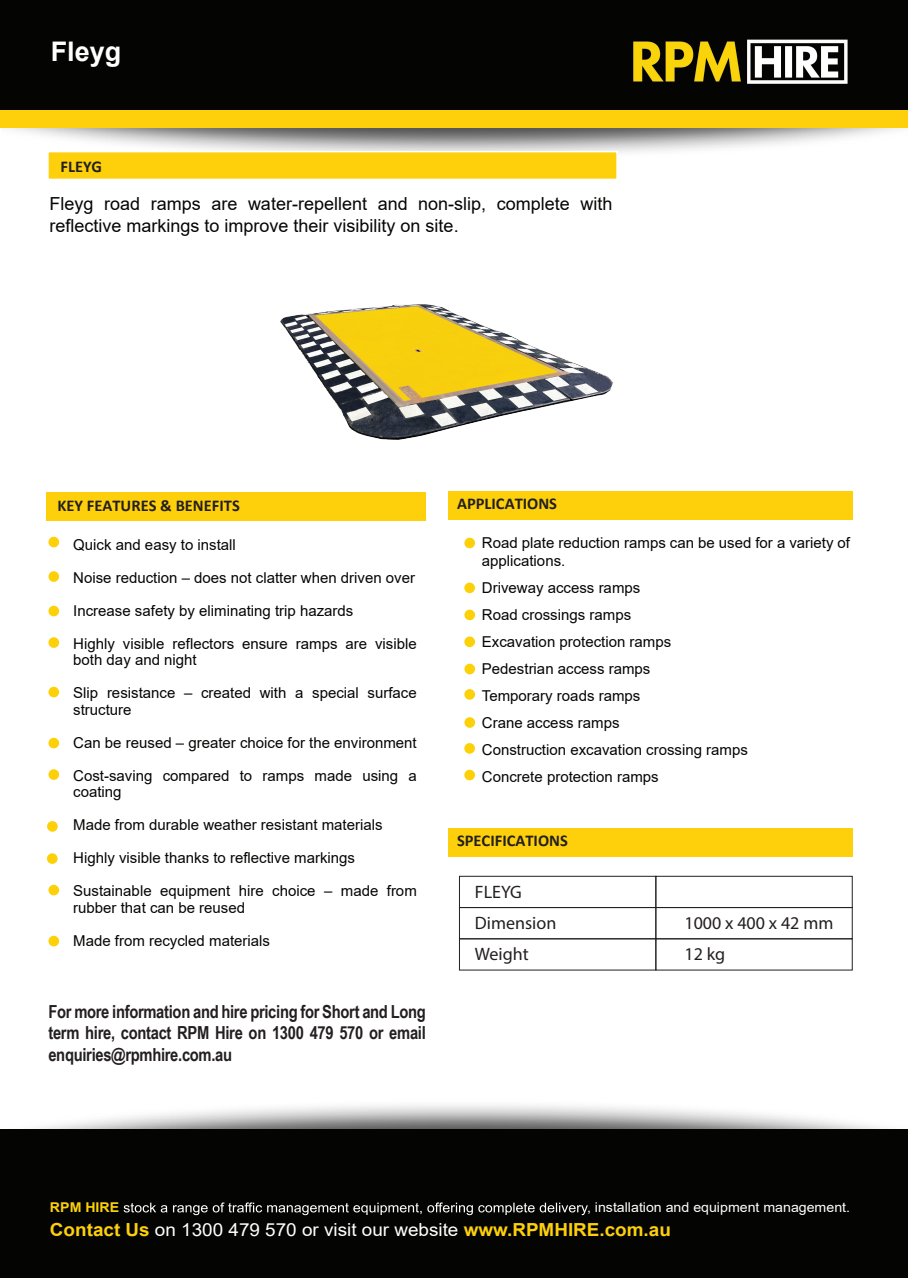
<style>
.page{position:relative;width:908px;height:1278px;background:#fff}
.page>*{position:absolute;margin:0;border:0;box-sizing:border-box;transform-origin:0 0}
.t1{font:700 27px "Arial";color:#fff}
.t2{font:700 18px/21.6px "Arial Narrow";letter-spacing:-.015em;color:#231f20;text-align:justify}
.t3{font:18px/21.6px "Arial";color:#050504}
.t4{font:18px "Arial";color:#fff;scale:1.05 1}
.t5{font:18px/31.3px "Myriad Pro";color:#231f20}
.t6{font:700 16.5px "Calibri";color:#231f20}
.t7{font:15px/27px "Arial";color:#050504}
.t8{font:13.5px "Arial";color:#fff;scale:1.05 1}
.t9{font:700 13.5px "Arial";color:#fdd00b;scale:1.05 1}
.s1{font-weight:700;color:#fdd00b}
</style>
<div class="page">
<img style="left:0;top:1105px;width:907px;height:25px">
<img style="left:9px;top:128px;width:891px;height:25px">
<div style="left:47px;top:492px;width:379px;height:28px;background:#fdd00b"></div>
<div style="left:48px;top:537px;width:11px;height:10px;background:#fdd008;border-radius:50%"></div>
<div style="left:48px;top:571px;width:11px;height:11px;background:#fdd008;border-radius:50%"></div>
<div style="left:48px;top:606px;width:11px;height:10px;background:#fdd008;border-radius:50%"></div>
<div style="left:48px;top:637px;width:11px;height:11px;background:#fdd008;border-radius:50%"></div>
<div style="left:48px;top:687px;width:11px;height:10px;background:#fdd008;border-radius:50%"></div>
<div style="left:48px;top:769px;width:11px;height:11px;background:#fdd008;border-radius:50%"></div>
<div style="left:47px;top:853px;width:11px;height:11px;background:#fdd008;border-radius:50%"></div>
<div style="left:48px;top:885px;width:11px;height:10px;background:#fdd008;border-radius:50%"></div>
<div style="left:48px;top:936px;width:11px;height:10px;background:#fdd008;border-radius:50%"></div>
<div style="left:48px;top:738px;width:11px;height:10px;background:#fdd008;border-radius:50%"></div>
<div style="left:47px;top:821px;width:11px;height:11px;background:#fdd008;border-radius:50%"></div>
<div style="left:464px;top:538px;width:11px;height:10px;background:#fdd008;border-radius:50%"></div>
<div style="left:464px;top:582px;width:11px;height:11px;background:#fdd008;border-radius:50%"></div>
<div style="left:464px;top:610px;width:11px;height:10px;background:#fdd008;border-radius:50%"></div>
<div style="left:464px;top:636px;width:11px;height:11px;background:#fdd008;border-radius:50%"></div>
<div style="left:464px;top:664px;width:11px;height:10px;background:#fdd008;border-radius:50%"></div>
<div style="left:464px;top:689px;width:11px;height:11px;background:#fdd008;border-radius:50%"></div>
<div style="left:464px;top:717px;width:11px;height:11px;background:#fdd008;border-radius:50%"></div>
<div style="left:464px;top:743px;width:11px;height:11px;background:#fdd008;border-radius:50%"></div>
<div style="left:464px;top:770px;width:11px;height:10px;background:#fdd008;border-radius:50%"></div>
<div style="left:47px;top:151px;width:571px;height:29px;background:#fdd00b;border:2px solid #fff"></div>
<div style="left:0;top:0;width:908px;height:121px;background:#040503"></div>
<div style="left:0;top:110px;width:908px;height:18px;background:#fdd00b"></div>
<div style="left:0;top:1130px;width:908px;height:148px;background:#040503"></div>
<svg style="left:124px;top:1202px;width:464px;height:13px"></svg>
<div style="left:448px;top:491px;width:404px;height:28px;background:#fdd00b"></div>
<div style="left:459px;top:876px;width:197px;height:32px;border:1px solid #231f20"></div>
<div style="left:655px;top:876px;width:198px;height:32px;border:1px solid #231f20"></div>
<div style="left:459px;top:907px;width:197px;height:32px;border:1px solid #231f20"></div>
<div style="left:655px;top:907px;width:198px;height:32px;border:1px solid #231f20"></div>
<div style="left:459px;top:938px;width:197px;height:32px;border:1px solid #231f20"></div>
<div style="left:655px;top:938px;width:198px;height:32px;border:1px solid #231f20"></div>
<img style="left:280px;top:304px;width:333px;height:136px">
<div style="left:448px;top:828px;width:404px;height:28px;background:#fdd00b"></div>
<img style="left:633px;top:39px;width:215px;height:45px">
<h1 class="t1" style="left:51px;top:32px;width:72px">Fleyg</h1>
<p class="t6" style="left:60px;top:154px;width:43px">FLEYG</p>
<p class="t3" style="left:50px;top:193px;width:564px">Fleyg road ramps are water-repellent and non-slip, complete with reflective markings to improve their visibility on site.</p>
<p class="t6" style="left:57px;top:494px;width:184px">KEY FEATURES &amp; BENEFITS</p>
<p class="t7" style="left:73px;top:531px;width:164px">Quick and easy to install</p>
<p class="t7" style="left:73px;top:564px;width:343px">Noise reduction – does not clatter when driven over</p>
<p class="t7" style="left:73px;top:597px;width:282px">Increase safety by eliminating trip hazards</p>
<p class="t7" style="left:73px;top:635px;width:345px;line-height:16.5px">Highly visible reflectors ensure ramps are visible both day and night</p>
<p class="t7" style="left:73px;top:684px;width:345px;line-height:16.5px">Slip resistance – created with a special surface structure</p>
<p class="t7" style="left:73px;top:729px;width:345px">Can be reused – greater choice for the environment</p>
<p class="t7" style="left:73px;top:767px;width:345px;line-height:16.5px">Cost-saving compared to ramps made using a coating</p>
<p class="t7" style="left:73px;top:811px;width:311px">Made from durable weather resistant materials</p>
<p class="t7" style="left:73px;top:844px;width:283px">Highly visible thanks to reflective markings</p>
<p class="t7" style="left:73px;top:882px;width:345px;line-height:16.5px">Sustainable equipment hire choice – made from rubber that can be reused</p>
<p class="t7" style="left:73px;top:927px;width:198px">Made from recycled materials</p>
<p class="t2" style="left:48px;top:999px;width:379px">For more information and hire pricing for Short and Long term hire, contact RPM Hire on 1300 479 570 or email enquiries@rpmhire.com.au</p>
<p class="t6" style="left:457px;top:492px;width:102px">APPLICATIONS</p>
<p class="t7" style="left:482px;top:534px;width:370px;line-height:18px">Road plate reduction ramps can be used for a variety of applications.</p>
<p class="t7" style="left:482px;top:574px;width:267px">Driveway access ramps<br>Road crossings ramps<br>Excavation protection ramps<br>Pedestrian access ramps<br>Temporary roads ramps<br>Crane access ramps<br>Construction excavation crossing ramps<br>Concrete protection ramps</p>
<p class="t6" style="left:457px;top:829px;width:112px">SPECIFICATIONS</p>
<p class="t5" style="left:475px;top:875px;width:83px">FLEYG<br>Dimension<br>Weight</p>
<p class="t5" style="left:684px;top:908px;width:150px;line-height:30.9px">1000 x 400 x 42 mm<br>12 kg</p>
<p class="t9" style="left:50px;top:1198px;width:67px">RPM HIRE</p>
<p class="t8" style="left:587px;top:1198px;width:252px">, installation and equipment management.</p>
<p class="t4" style="left:50px;top:1217px;width:593px"><span class="s1">Contact Us</span> on 1300 479 570 or visit our website <span class="s1">www.RPMHIRE.com.au</span></p>
</div>
